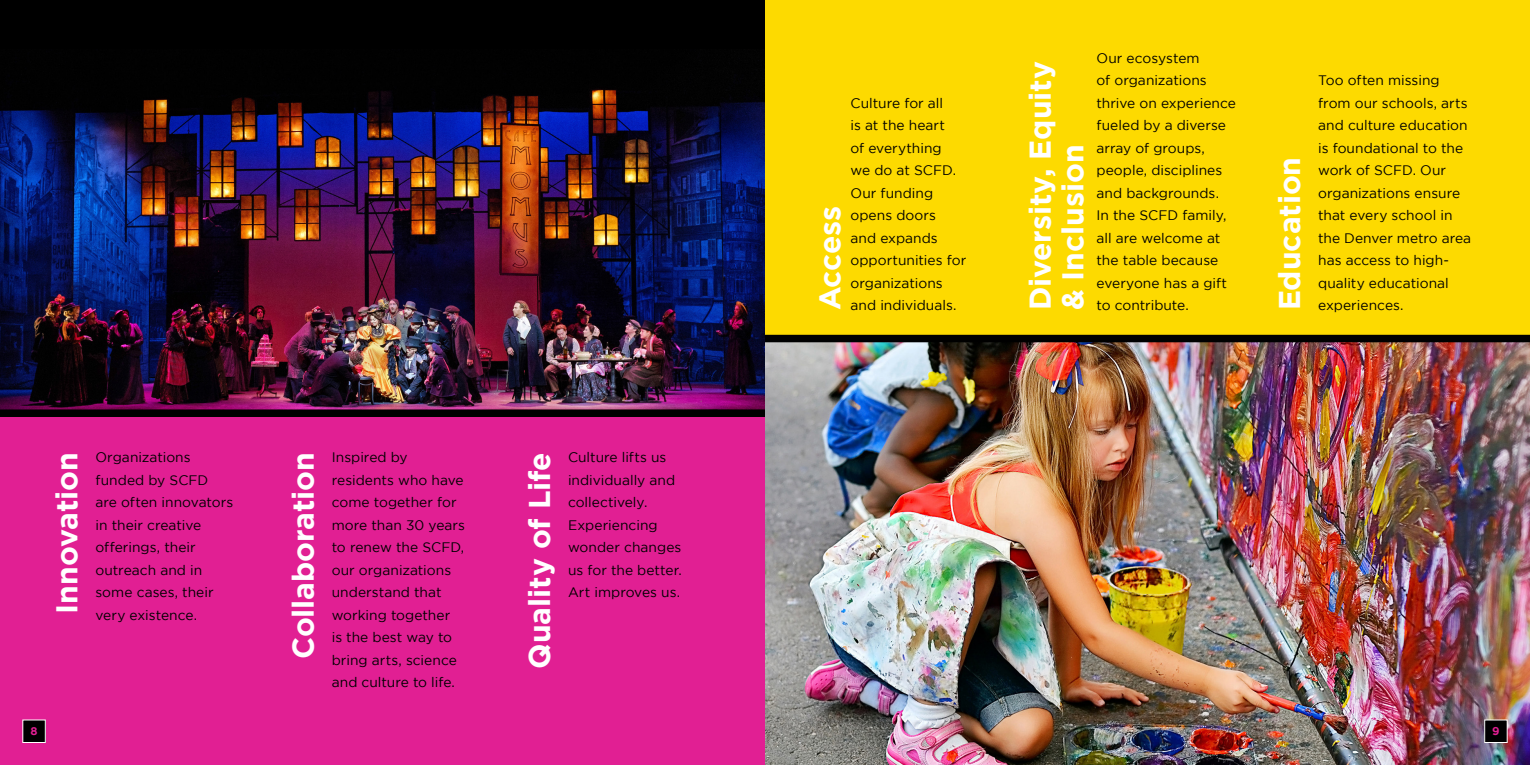
<style>
.page{position:relative;width:1530px;height:765px;background:#fff}
.page>*{position:absolute;margin:0;border:0;box-sizing:border-box;transform-origin:0 0}
.t1{font:700 30px/32.5px "Gotham";color:#fff}
.t2{font:13.75px/22.5px "Gotham";letter-spacing:.005em;color:#000}
.t3{font:700 11.25px "Gotham";color:#e11f93}
</style>
<div class="page">
<div style="left:0;top:416px;width:765px;height:349px;background:#e11f93"></div>
<div style="left:0;top:0;width:765px;height:416px;background:#000"></div>
<img style="left:0;top:60px;width:765px;height:350px">
<div style="left:765px;top:0;width:765px;height:354px;background:#fdda00"></div>
<img style="left:765px;top:342px;width:765px;height:423px">
<div style="left:765px;top:335px;width:765px;height:7px;background:#000"></div>
<div style="left:0;top:410px;width:765px;height:7px;background:#000"></div>
<div style="left:23px;top:720px;width:22px;height:22px;background:#000"></div>
<div style="left:22px;top:720px;width:24px;height:23px;border:1px solid #fff"></div>
<div style="left:1485px;top:720px;width:22px;height:22px;background:#000"></div>
<div style="left:1484px;top:720px;width:24px;height:23px;border:1px solid #fff"></div>
<h1 class="t1" style="left:50px;top:614px;width:163px;rotate:-90deg">Innovation</h1>
<p class="t2" style="left:96px;top:446px;width:139px">Organizations funded by SCFD are often innovators in their creative offerings, their outreach and in some cases, their very existence.</p>
<h1 class="t1" style="left:286px;top:659px;width:208px;rotate:-90deg">Collaboration</h1>
<p class="t2" style="left:332px;top:446px;width:135px">Inspired by residents who have come together for more than 30 years to renew the SCFD, our organizations understand that working together<br>is the best way to bring arts, science and culture to life.</p>
<h1 class="t1" style="left:522px;top:669px;width:218px;rotate:-90deg">Quality of Life</h1>
<p class="t2" style="left:568px;top:446px;width:115px">Culture lifts us individually and collectively.<br>Experiencing wonder changes us for the better.<br>Art improves us.</p>
<h1 class="t1" style="left:813px;top:310px;width:106px;rotate:-90deg">Access</h1>
<p class="t2" style="left:851px;top:92px;width:117px">Culture for all<br>is at the heart<br>of everything<br>we do at SCFD.<br>Our funding opens doors<br>and expands opportunities for organizations and individuals.</p>
<h1 class="t1" style="left:1023px;top:310px;width:251px;rotate:-90deg">Diversity, Equity &amp; Inclusion</h1>
<p class="t2" style="left:1097px;top:47px;width:141px">Our ecosystem<br>of organizations thrive on experience fueled by a diverse array of groups, people, disciplines and backgrounds.<br>In the SCFD family, all are welcome at the table because everyone has a gift to contribute.</p>
<h1 class="t1" style="left:1273px;top:310px;width:155px;rotate:-90deg">Education</h1>
<p class="t2" style="left:1318px;top:69px;width:155px">Too often missing from our schools, arts and culture education is foundational to the work of SCFD. Our organizations ensure that every school in the Denver metro area has access to high&shy;quality educational</p>
<p class="t2" style="left:1318px;top:294px;width:87px">experiences.</p>
<p class="t3" style="left:31px;top:725px;width:9px">8</p>
<p class="t3" style="left:1492px;top:725px;width:9px">9</p>
</div>
